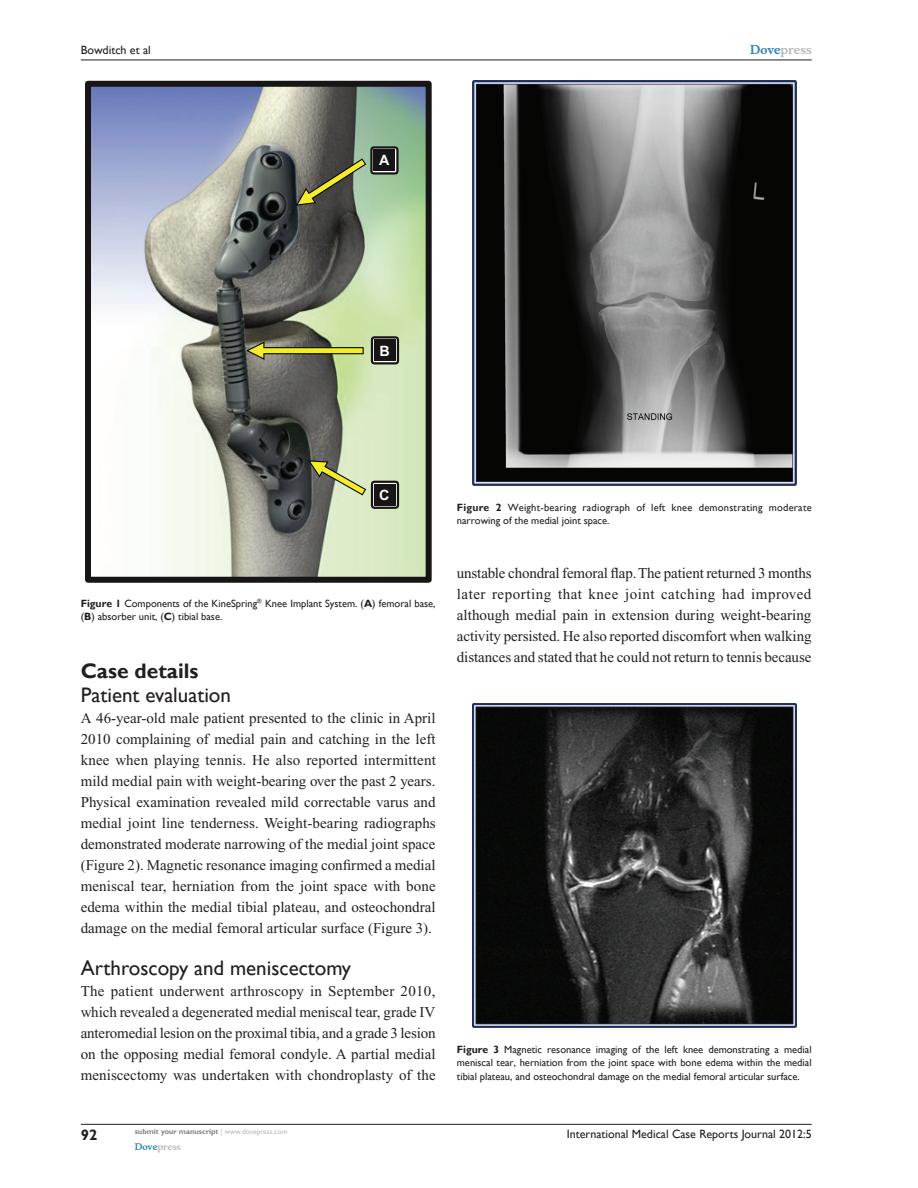
<style>
.page{position:relative;width:918px;height:1188px;background:#fff}
.page>*{position:absolute;margin:0;border:0;box-sizing:border-box;transform-origin:0 0}
.H2-after-H1{font:21px "Gill Sans";color:#231f20}
.t1{font:700 21px "Gill Sans";color:#231f20}
.TxF{font:15px/21px "Times New Roman";color:#231f20;text-align:justify}
.RunFolio-V{font:700 15px "Gill Sans";color:#231f20}
.t2{font:700 14.25px "Arial";color:#fff}
.RunF-V{font:12px "Gill Sans";color:#231f20}
.RunH-V{font:12px "Gill Sans";color:#231f20}
.RunH-Brand-V{font:700 12px "Musee";color:#b8b9bc}
.FC{font:10.5px/13.5px "Gill Sans";color:#231f20}
.FC-2{font:10.5px/13.5px "Gill Sans";letter-spacing:.02em;color:#231f20}
.RunF-Brand-V{font:700 9px "Musee";color:#b8b9bc}
.RunF-SubmityourMS-V{font:700 7.5px "Gill Sans";color:#808285}
.s1{color:#3485ae}
.s2{font-weight:700}
.s3{font-weight:400;color:#b8b9bc}
</style>
<div class="page">
<img style="left:92px;top:88px;width:333px;height:488px">
<div style="left:85px;top:81px;width:347px;height:502px;border:6px solid #181516"></div>
<svg style="left:296px;top:158px;width:70px;height:48px"></svg>
<svg style="left:308px;top:460px;width:58px;height:35px"></svg>
<svg style="left:246px;top:341px;width:118px;height:19px"></svg>
<div style="left:371px;top:481px;width:28px;height:28px;border:7px solid #181516"></div>
<div style="left:373px;top:483px;width:24px;height:24px;border:2px solid #fff"></div>
<div style="left:374px;top:484px;width:22px;height:22px;background:#181516"></div>
<div style="left:371px;top:336px;width:28px;height:28px;border:7px solid #181516"></div>
<div style="left:373px;top:339px;width:24px;height:23px;border:2px solid #fff"></div>
<div style="left:374px;top:340px;width:22px;height:21px;background:#181516"></div>
<div style="left:370px;top:146px;width:29px;height:29px;border:7px solid #181516"></div>
<div style="left:373px;top:149px;width:23px;height:23px;border:2px solid #fff"></div>
<div style="left:374px;top:150px;width:21px;height:21px;background:#181516"></div>
<img style="left:472px;top:81px;width:324px;height:405px">
<img style="left:472px;top:703px;width:324px;height:324px">
<hr style="left:81px;top:1124px;width:731px;height:1px;background:#231f20">
<hr style="left:81px;top:60px;width:731px;height:1px;background:#231f20">
<p class="RunH-V" style="left:81px;top:43px;width:72px">Bowditch et al</p>
<p class="t2" style="left:379px;top:152px;width:12px">A</p>
<p class="RunH-Brand-V" style="left:750px;top:43px;width:63px"><span class="s1">Dove</span>press</p>
<p class="t2" style="left:380px;top:342px;width:12px">B</p>
<p class="t2" style="left:379px;top:486px;width:12px">C</p>
<p class="FC" style="left:81px;top:597px;width:356px"><span class="s2">Figure 1</span> Components of the KineSpring<sup>®</sup> Knee Implant System. (<span class="s2">A</span>) femoral base, (<span class="s2">B</span>) absorber unit, (<span class="s2">C</span>) tibial base.</p>
<h1 class="t1" style="left:81px;top:658px;width:119px">Case details</h1>
<p class="H2-after-H1" style="left:81px;top:682px;width:152px">Patient evaluation</p>
<p class="TxF" style="left:81px;top:707px;width:357px">A 46-year-old male patient presented to the clinic in April 2010 complaining of medial pain and catching in the left knee when playing tennis. He also reported intermittent mild medial pain with weight-bearing over the past 2 years.<br>Physical examination revealed mild correctable varus and medial joint line tenderness. Weight-bearing radiographs demonstrated moderate narrowing of the medial joint space (Figure 2). Magnetic resonance imaging confirmed a medial meniscal tear, herniation from the joint space with bone edema within the medial tibial plateau, and osteochondral damage on the medial femoral articular surface (Figure 3).</p>
<h2 class="H2-after-H1" style="left:81px;top:955px;width:272px">Arthroscopy and meniscectomy</h2>
<p class="TxF" style="left:81px;top:980px;width:356px">The patient underwent arthroscopy in September 2010, which revealed a degenerated medial meniscal tear, grade IV anteromedial lesion on the proximal tibia, and a grade 3 lesion on the opposing medial femoral condyle. A partial medial meniscectomy was undertaken with chondroplasty of the</p>
<p class="RunFolio-V" style="left:81px;top:1126px;width:18px">92</p>
<p class="RunF-SubmityourMS-V" style="left:135px;top:1127px;width:154px">submit your manuscript <span class="s3">| www.dovepress.com</span></p>
<p class="RunF-Brand-V" style="left:135px;top:1141px;width:48px"><span class="s1">Dove</span>press</p>
<p class="FC-2" style="left:457px;top:501px;width:356px"><span class="s2">Figure 2</span> Weight-bearing radiograph of left knee demonstrating moderate narrowing of the medial joint space.</p>
<p class="TxF" style="left:457px;top:562px;width:356px">unstable chondral femoral flap. The patient returned 3 months later reporting that knee joint catching had improved although medial pain in extension during weight-bearing activity persisted. He also reported discomfort when walking distances and stated that he could not return to tennis because</p>
<p class="FC" style="left:457px;top:1042px;width:356px;text-align:justify"><span class="s2">Figure 3</span> Magnetic resonance imaging of the left knee demonstrating a medial meniscal tear, herniation from the joint space with bone edema within the medial tibial plateau, and osteochondral damage on the medial femoral articular surface.</p>
<p class="RunF-V" style="left:567px;top:1127px;width:246px">International Medical Case Reports Journal 2012:5</p>
</div>
